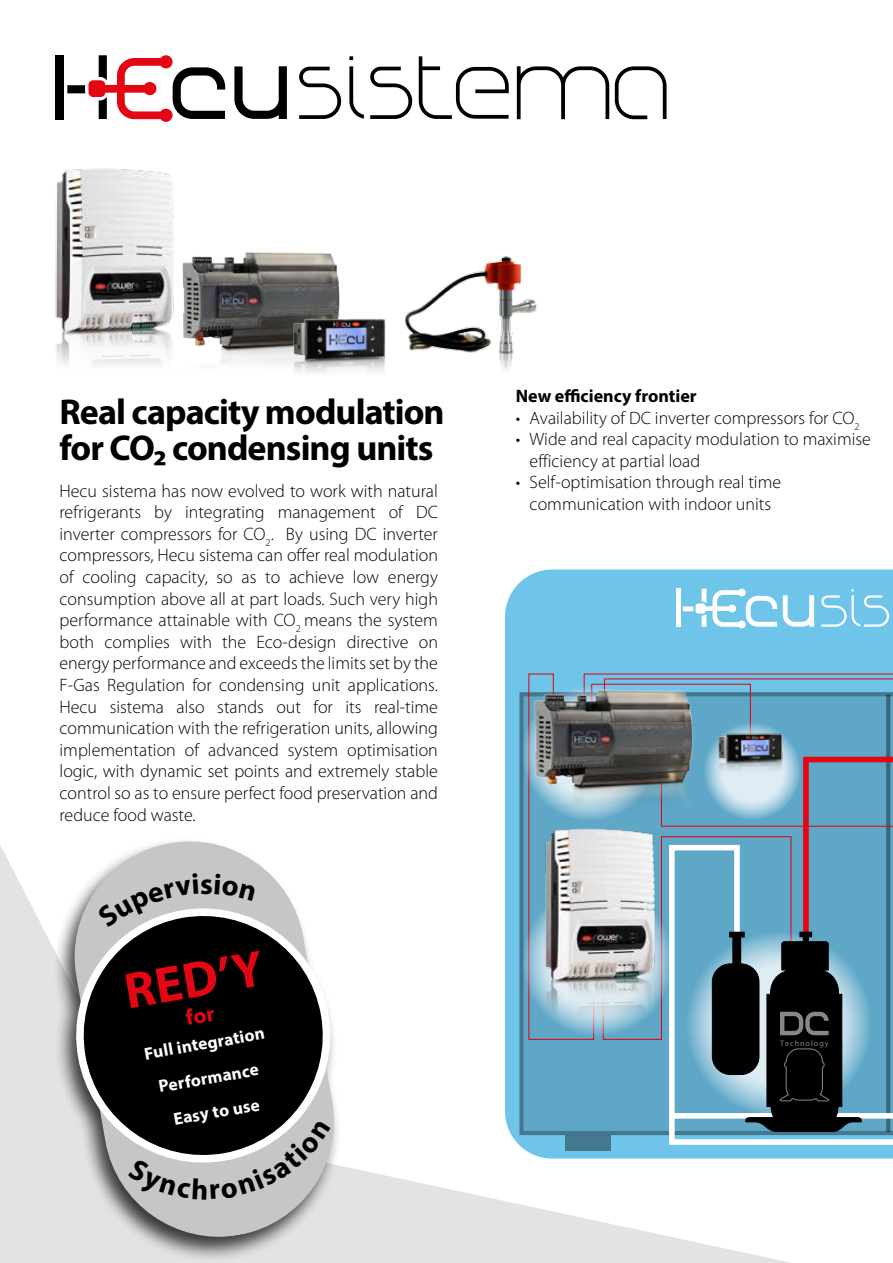
<style>
.page{position:relative;width:893px;height:1263px;background:#fff}
.page>*{position:absolute;margin:0;border:0;box-sizing:border-box;transform-origin:0 0}
.t1{font:700 51px "Myriad Pro";color:#e30613}
.t2{font:700 36px/36px "Myriad Pro";letter-spacing:-.025em;color:#000}
.t3{font:700 29.4px "Myriad Pro";color:#000}
.t4{font:300 18px/21.6px "Myriad Pro";color:#000;text-align:justify}
.t5{font:700 18px "Myriad Pro";color:#000}
.t6{font:700 17.4px/34.8px "Myriad Pro";color:#fff;text-align:center}
.t7{font:7.95px "Myriad Pro";letter-spacing:.13em;color:#878787}
</style>
<div class="page">
<svg style="left:0;top:845px;width:862px;height:418px"></svg>
<svg style="left:299px;top:67px;width:43px;height:52px"></svg>
<svg style="left:615px;top:66px;width:51px;height:53px"></svg>
<svg style="left:517px;top:66px;width:92px;height:53px"></svg>
<svg style="left:349px;top:56px;width:160px;height:63px"></svg>
<svg style="left:234px;top:66px;width:53px;height:53px"></svg>
<div style="left:55px;top:55px;width:8px;height:65px;background:#000"></div>
<svg style="left:67px;top:55px;width:158px;height:67px"></svg>
<img style="left:55px;top:168px;width:120px;height:197px">
<img style="left:159px;top:248px;width:181px;height:117px">
<img style="left:411px;top:256px;width:127px;height:115px">
<img style="left:258px;top:293px;width:153px;height:80px">
<svg style="left:505px;top:569px;width:388px;height:589px;background:#6fc1e5"></svg>
<div style="left:565px;top:1135px;width:45px;height:16px;background:#43788e"></div>
<svg style="left:820px;top:589px;width:70px;height:38px;background:#85cdec"></svg>
<svg style="left:783px;top:595px;width:31px;height:32px"></svg>
<hr style="left:676px;top:589px;width:4px;height:38px;background:#fff">
<svg style="left:683px;top:589px;width:94px;height:39px"></svg>
<svg style="left:666px;top:1132px;width:227px;height:15px"></svg>
<svg style="left:528px;top:673px;width:365px;height:459px;background:#5d8ba3"></svg>
<img style="left:538px;top:822px;width:147px;height:205px">
<img style="left:885px;top:833px;width:8px;height:119px">
<img style="left:702px;top:716px;width:98px;height:77px">
<img style="left:511px;top:686px;width:191px;height:136px">
<div style="left:53px;top:836px;width:289px;height:426px;background:#000;opacity:.75"></div>
<svg style="left:65px;top:836px;width:278px;height:410px"></svg>
<svg style="left:70px;top:902px;width:266px;height:267px;background:#414141"></svg>
<svg style="left:97px;top:873px;width:101px;height:55px;background:#bebebe"></svg>
<svg style="left:214px;top:873px;width:42px;height:27px"></svg>
<svg style="left:128px;top:1120px;width:203px;height:79px;background:#999"></svg>
<svg style="left:185px;top:1008px;width:30px;height:17px"></svg>
<h2 class="t2" style="left:60px;top:393px;width:387px">Real capacity modulation for CO₂ condensing units</h2>
<p class="t4" style="left:60px;top:479px;width:380px">Hecu sistema has now evolved to work with natural refrigerants by integrating management of DC inverter compressors for CO<sub>2</sub>. By using DC inverter compressors, Hecu sistema can offer real modulation of cooling capacity, so as to achieve low energy consumption above all at part loads. Such very high performance attainable with CO<sub>2</sub> means the system both complies with the Eco-design directive on energy performance and exceeds the limits set by the F-Gas Regulation for condensing unit applications.<br>Hecu sistema also stands out for its real-time communication with the refrigeration units, allowing implementation of advanced system optimisation logic, with dynamic set points and extremely stable control so as to ensure perfect food preservation and reduce food waste.</p>
<h3 class="t3" style="left:200px;top:865px;width:14px">s</h3>
<h1 class="t1" style="left:119px;top:959px;width:142px;rotate:-10deg">RED’Y</h1>
<p class="t6" style="left:141px;top:1036px;width:123px;rotate:-10deg">Full integration<br>Performance<br>Easy to use</p>
<p class="t5" style="left:516px;top:384px;width:182px">New efficiency frontier</p>
<p class="t4" style="left:516px;top:407px;width:345px">• Availability of DC inverter compressors for CO<sub>2</sub></p>
<p class="t4" style="left:530px;top:428px;width:343px;text-indent:-14px">• Wide and real capacity modulation to maximise efficiency at partial load</p>
<p class="t4" style="left:516px;top:471px;width:267px;text-align:center">• Self-optimisation through real time communication with indoor units</p>
<p class="t7" style="left:780px;top:1038px;width:50px">Technology</p>
</div>
